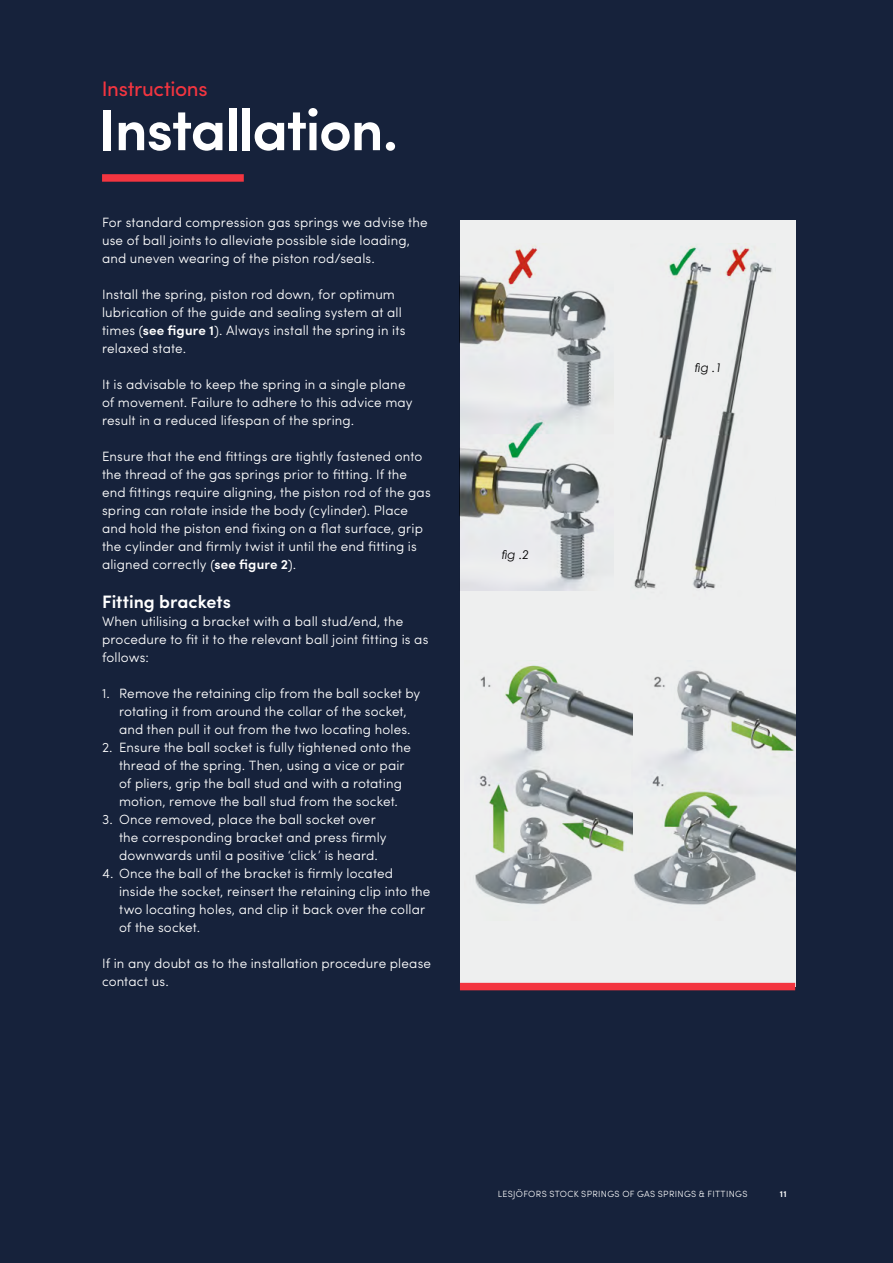
<style>
.page{position:relative;width:893px;height:1263px;background:#16223b}
.page>*{position:absolute;margin:0;border:0;box-sizing:border-box;transform-origin:0 0}
.t1{font:600 58.5px "Sofia Pro";letter-spacing:-.025em;color:#fff}
.t2{font:21px "Sofia Pro";letter-spacing:-.02em;color:#f33540}
.t3{font:600 18px "Sofia Pro";letter-spacing:-.005em;color:#fff}
.t4{font:300 13.5px/18px "Sofia Pro";letter-spacing:.01em;color:#fff}
.t5{font:italic 12px "Century Gothic Pro";color:#000}
.t6{font:300 9px "Sofia Pro";letter-spacing:.035em;color:#fff}
.t7{font:600 9px "Sofia Pro";color:#fff}
.s1{font-weight:600}
</style>
<div class="page">
<div style="left:460px;top:220px;width:335px;height:766px;background:#eeefef"></div>
<img style="left:460px;top:245px;width:146px;height:345px">
<img style="left:475px;top:665px;width:320px;height:240px">
<div style="left:102px;top:174px;width:142px;height:8px;background:#f33540"></div>
<div style="left:460px;top:983px;width:335px;height:7px;background:#f33540"></div>
<img style="left:711px;top:247px;width:61px;height:341px">
<img style="left:634px;top:246px;width:77px;height:343px">
<h2 class="t2" style="left:102px;top:73px;width:107px">Instructions</h2>
<h1 class="t1" style="left:99px;top:85px;width:301px">Installation.</h1>
<p class="t4" style="left:102px;top:212px;width:327px">For standard compression gas springs we advise the use of ball joints to alleviate possible side loading, and uneven wearing of the piston rod/seals.</p>
<p class="t4" style="left:102px;top:284px;width:305px">Install the spring, piston rod down, for optimum lubrication of the guide and sealing system at all times (<span class="s1">see figure 1</span>). Always install the spring in its relaxed state.</p>
<p class="t4" style="left:102px;top:374px;width:312px">It is advisable to keep the spring in a single plane of movement. Failure to adhere to this advice may result in a reduced lifespan of the spring.</p>
<p class="t4" style="left:102px;top:446px;width:330px">Ensure that the end fittings are tightly fastened onto the thread of the gas springs prior to fitting. If the end fittings require aligning, the piston rod of the gas spring can rotate inside the body (cylinder). Place and hold the piston end fixing on a flat surface, grip the cylinder and firmly twist it until the end fitting is aligned correctly (<span class="s1">see figure 2</span>).</p>
<h3 class="t3" style="left:102px;top:588px;width:130px">Fitting brackets</h3>
<p class="t4" style="left:102px;top:611px;width:328px">When utilising a bracket with a ball stud/end, the procedure to fit it to the relevant ball joint fitting is as follows:</p>
<p class="t4" style="left:102px;top:683px;width:320px;text-align:center">1. Remove the retaining clip from the ball socket by rotating it from around the collar of the socket,<br>and then pull it out from the two locating holes.</p>
<p class="t4" style="left:119px;top:737px;width:293px;text-indent:-17px">2. Ensure the ball socket is fully tightened onto the thread of the spring. Then, using a vice or pair of pliers, grip the ball stud and with a rotating motion, remove the ball stud from the socket.</p>
<p class="t4" style="left:119px;top:809px;width:269px;text-indent:-17px">3. Once removed, place the ball socket over the corresponding bracket and press firmly downwards until a positive ‘click’ is heard.</p>
<p class="t4" style="left:119px;top:863px;width:313px;text-indent:-17px">4. Once the ball of the bracket is firmly located inside the socket, reinsert the retaining clip into the two locating holes, and clip it back over the collar of the socket.</p>
<p class="t4" style="left:102px;top:953px;width:330px">If in any doubt as to the installation procedure please contact us.</p>
<p class="t5" style="left:502px;top:547px;width:29px">fig .2</p>
<p class="t5" style="left:695px;top:361px;width:29px">fig .1</p>
<p class="t6" style="left:498px;top:1188px;width:251px">LESJÖFORS STOCK SPRINGS OF GAS SPRINGS &amp; FITTINGS</p>
<p class="t7" style="left:780px;top:1187px;width:8px">11</p>
</div>
